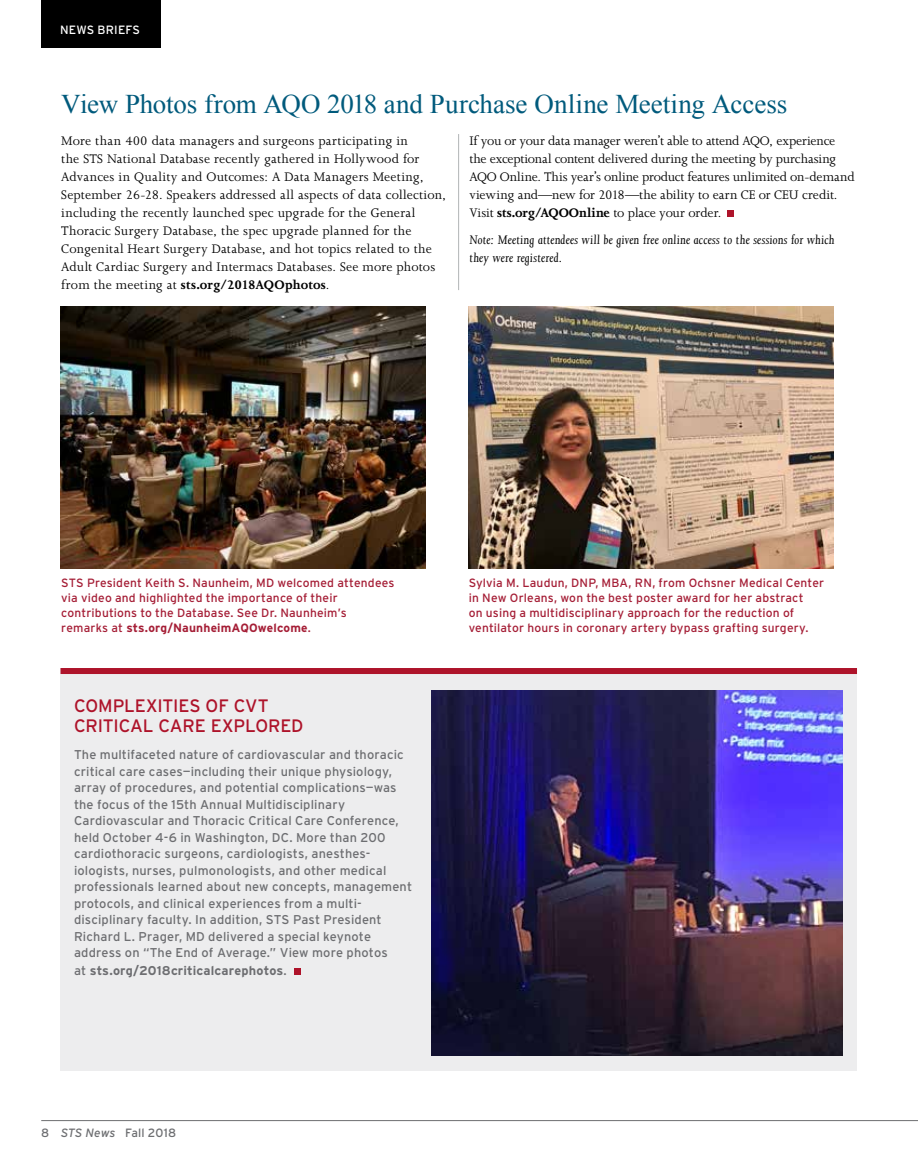
<style>
.page{position:relative;width:918px;height:1175px;background:#fff}
.page>*{position:absolute;margin:0;border:0;box-sizing:border-box;transform-origin:0 0}
.t1{font:27px "Times New Roman";letter-spacing:-.005em;color:#005a7c}
.t2{font:18px/19.5px "Interstate";letter-spacing:-.01em;color:#ae132a}
.t3{font:14.25px/18px "Joanna MT Std";letter-spacing:.005em;color:#000}
.t4{font:italic 14.25px/18px "Joanna MT Std";letter-spacing:.01em;color:#000}
.t5{font:12.75px/16.5px "Interstate";letter-spacing:.01em;color:#6d6e71}
.t6{font:700 12.75px "Interstate";letter-spacing:.01em;color:#6d6e71}
.t7{font:12px/15px "Interstate";letter-spacing:.015em;color:#a51e36}
.t8{font:12px "Interstate";letter-spacing:.015em;color:#6d6e71}
.t9{font:12px "Interstate";letter-spacing:.01em;color:#fff}
.s1{font-weight:700}
.s2{font-weight:400}
.s3{font-style:italic}
</style>
<div class="page">
<hr style="left:41px;top:1120px;width:877px;height:1px;background:#6d6e71">
<div style="left:41px;top:0;width:119px;height:47px;background:#000"></div>
<hr style="left:458px;top:134px;width:1px;height:156px;background:#b1b4b6">
<img style="left:469px;top:307px;width:364px;height:262px">
<div style="left:61px;top:668px;width:796px;height:402px;background:#ededee"></div>
<div style="left:61px;top:668px;width:796px;height:6px;background:#ae132a"></div>
<div style="left:294px;top:968px;width:7px;height:7px;background:#ae132a"></div>
<img style="left:61px;top:307px;width:364px;height:262px">
<div style="left:727px;top:210px;width:7px;height:7px;background:#ae132a"></div>
<img style="left:432px;top:690px;width:410px;height:366px">
<p class="t9" style="left:60px;top:22px;width:81px">NEWS BRIEFS</p>
<h1 class="t1" style="left:61px;top:86px;width:728px">View Photos from AQO 2018 and Purchase Online Meeting Access</h1>
<p class="t3" style="left:61px;top:132px;width:386px">More than 400 data managers and surgeons participating in<br>the STS National Database recently gathered in Hollywood for Advances in Quality and Outcomes: A Data Managers Meeting, September 26-28. Speakers addressed all aspects of data collection, including the recently launched spec upgrade for the General Thoracic Surgery Database, the spec upgrade planned for the Congenital Heart Surgery Database, and hot topics related to the Adult Cardiac Surgery and Intermacs Databases. See more photos from the meeting at <span class="s1">sts.org/2018AQOphotos</span>.</p>
<p class="t3" style="left:469px;top:132px;width:387px">If you or your data manager weren’t able to attend AQO, experience the exceptional content delivered during the meeting by purchasing AQO Online. This year’s online product features unlimited on-demand viewing and—new for 2018—the ability to earn CE or CEU credit.<br>Visit <span class="s1">sts.org/AQOOnline</span> to place your order.</p>
<p class="t4" style="left:469px;top:231px;width:367px">Note: Meeting attendees will be given free online access to the sessions for which they were registered.</p>
<p class="t7" style="left:61px;top:575px;width:335px">STS President Keith S. Naunheim, MD welcomed attendees via video and highlighted the importance of their contributions to the Database. See Dr. Naunheim’s remarks at <span class="s1">sts.org/NaunheimAQOwelcome</span>.</p>
<p class="t7" style="left:469px;top:575px;width:357px">Sylvia M. Laudun, DNP, MBA, RN, from Ochsner Medical Center in New Orleans, won the best poster award for her abstract<br>on using a multidisciplinary approach for the reduction of ventilator hours in coronary artery bypass grafting surgery.</p>
<p class="t2" style="left:74px;top:696px;width:231px">COMPLEXITIES OF CVT<br>CRITICAL CARE EXPLORED</p>
<p class="t5" style="left:74px;top:746px;width:340px">The multifaceted nature of cardiovascular and thoracic critical care cases—including their unique physiology, array of procedures, and potential complications—was the focus of the 15th Annual Multidisciplinary Cardiovascular and Thoracic Critical Care Conference, held October 4-6 in Washington, DC. More than 200 cardiothoracic surgeons, cardiologists, anesthes&shy;iologists, nurses, pulmonologists, and other medical professionals learned about new concepts, management protocols, and clinical experiences from a multi&shy;disciplinary faculty. In addition, STS Past President Richard L. Prager, MD delivered a special keynote address on “The End of Average.” View more photos</p>
<p class="t6" style="left:74px;top:963px;width:214px"><span class="s2">at</span> sts.org/2018criticalcarephotos<span class="s2">.</span></p>
<p class="t8" style="left:41px;top:1125px;width:136px">8 <span class="s3">STS News</span> Fall 2018</p>
</div>
